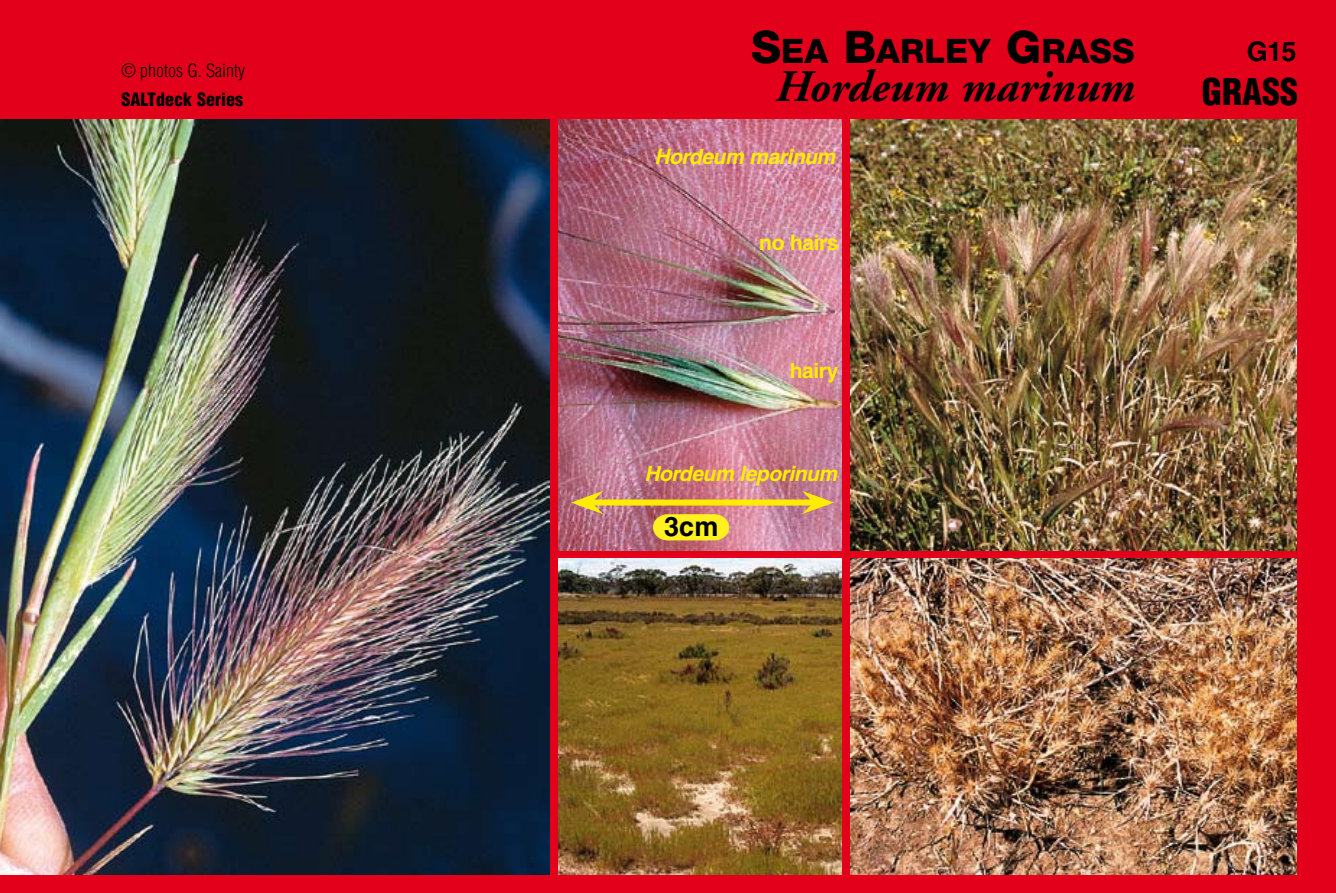
<style>
.page{position:relative;width:1336px;height:893px;background:#fff}
.page>*{position:absolute;margin:0;border:0;box-sizing:border-box;transform-origin:0 0}
.t1{font:italic 700 45px "Adobe Garamond";color:#000}
.t2{font:900 condensed 36px "Helvetica";color:#000}
.t3{font:800 33.6px "Helvetica Neue";color:#000}
.t4{font:700 27px "Helvetica";letter-spacing:-.015em;color:#000}
.t5{font:italic 700 21px "Helvetica";letter-spacing:-.02em;color:#ffec00}
.t6{font:700 21px "Helvetica";letter-spacing:-.02em;color:#ffec00}
.t7{font:300 condensed 18px "Helvetica";color:#000}
.t8{font:900 condensed 18px "Helvetica";color:#000}
.s1{font-size:45px}
</style>
<div class="page">
<div style="left:0;top:0;width:1335px;height:893px;background:#e2001a"></div>
<img style="left:0;top:119px;width:549px;height:756px">
<img style="left:850px;top:119px;width:446px;height:431px">
<img style="left:850px;top:559px;width:446px;height:316px">
<img style="left:558px;top:119px;width:283px;height:431px">
<img style="left:558px;top:559px;width:283px;height:316px">
<div style="left:592px;top:499px;width:221px;height:6px;background:#ffec00"></div>
<svg style="left:801px;top:491px;width:33px;height:23px"></svg>
<svg style="left:571px;top:491px;width:32px;height:23px"></svg>
<svg style="left:653px;top:514px;width:76px;height:26px"></svg>
<p class="t7" style="left:121px;top:59px;width:125px">© photos G. Sainty</p>
<p class="t8" style="left:121px;top:88px;width:123px">SALTdeck Series</p>
<h3 class="t3" style="left:751px;top:31px;width:361px"><span class="s1">S</span>EA <span class="s1">B</span>ARLEY <span class="s1">G</span>RASS</h3>
<h1 class="t1" style="left:775px;top:62px;width:360px">Hordeum marinum</h1>
<h2 class="t2" style="left:1201px;top:69px;width:98px">grass</h2>
<p class="t4" style="left:1246px;top:35px;width:51px">G15</p>
<p class="t5" style="left:654px;top:144px;width:182px">Hordeum marinum</p>
<p class="t6" style="left:759px;top:230px;width:81px">no hairs</p>
<p class="t6" style="left:789px;top:357px;width:50px">hairy</p>
<p class="t5" style="left:644px;top:460px;width:194px">Hordeum leporinum</p>
<p class="t4" style="left:664px;top:510px;width:56px">3cm</p>
</div>
